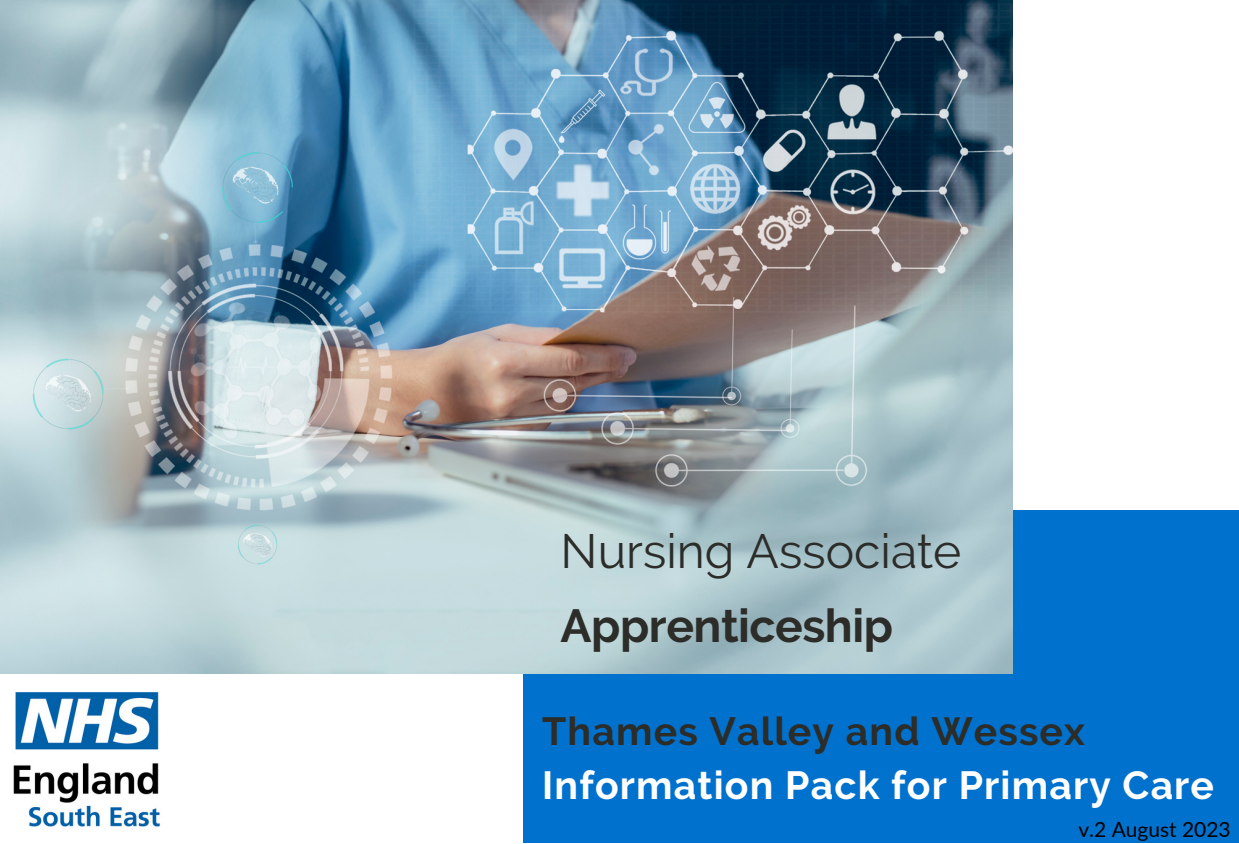
<style>
.page{position:relative;width:1239px;height:844px;background:#fff}
.page>*{position:absolute;margin:0;border:0;box-sizing:border-box;transform-origin:0 0}
.t1{font:47.95px "Raleway";color:#2c2c29}
.t2{font:700 46.2px "Raleway";letter-spacing:-.01em;color:#2c2c29}
.t3{font:700 39.2px/53.7px "Raleway";letter-spacing:.03em;color:#fff}
.t4{font:21px "Lato";color:#000}
.s1{color:#2c2c29}
</style>
<div class="page">
<div style="left:523px;top:510px;width:716px;height:332px;background:#0072ce"></div>
<img style="left:0;top:0;width:1012px;height:674px">
<img style="left:13px;top:692px;width:147px;height:135px">
<p class="t1" style="left:561px;top:522px;width:402px">Nursing Associate</p>
<p class="t2" style="left:561px;top:598px;width:334px">Apprenticeship</p>
<p class="t3" style="left:542px;top:704px;width:673px"><span class="s1">Thames Valley and Wessex<br></span>Information Pack for Primary Care</p>
<p class="t4" style="left:1078px;top:816px;width:154px">v.2 August 2023</p>
</div>
